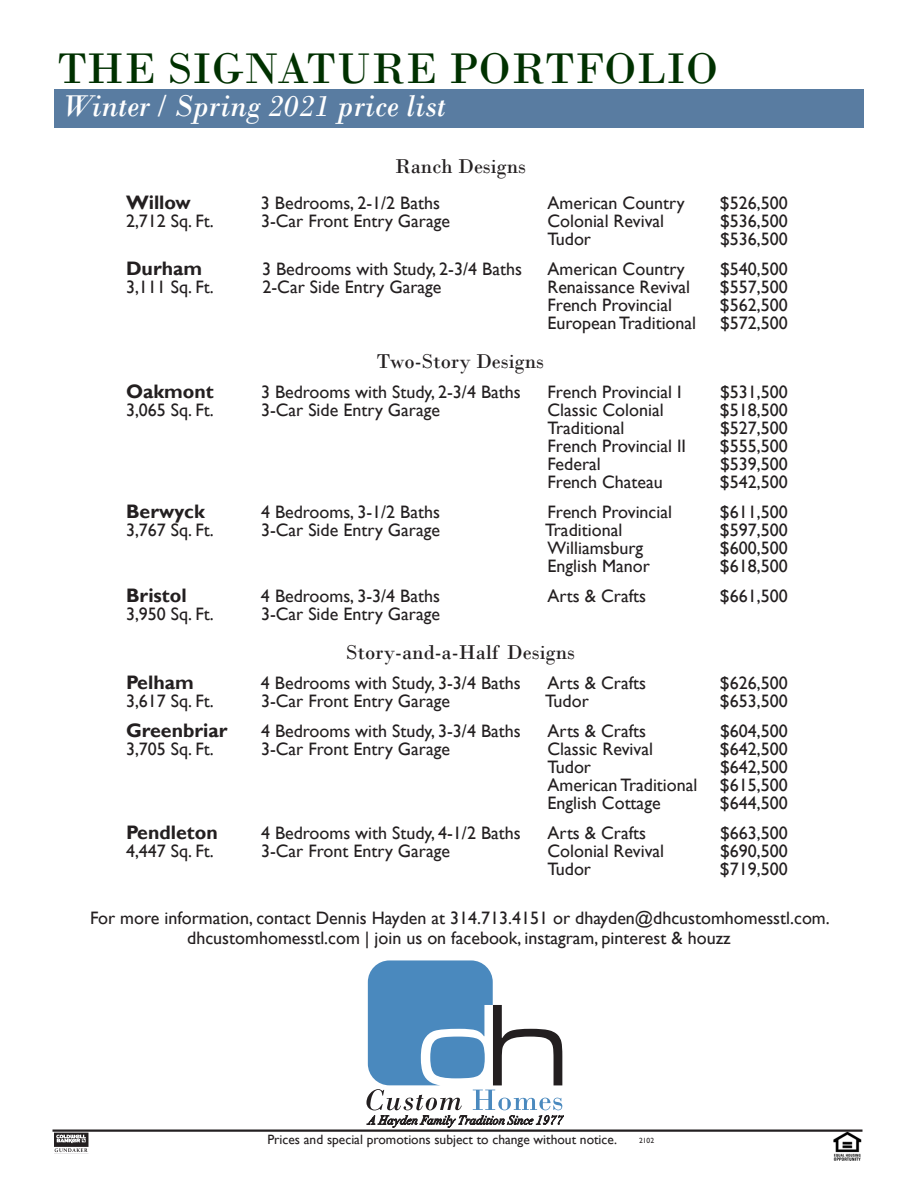
<style>
.page{position:relative;width:918px;height:1188px;background:#fff}
.page>*{position:absolute;margin:0;border:0;box-sizing:border-box;transform-origin:0 0}
.t1{font:45px "Bodoni";letter-spacing:.01em;color:#003100}
.t2{font:italic 31.5px "Bodoni";color:#fff}
.t3{font:21px "Bodoni";color:#231f20}
.t4{font:700 19.5px "Gill Sans";color:#231f20}
.t5{font:18px "Gill Sans";color:#231f20}
.t6{font:13.5px "Gill Sans";color:#231f20}
.t7{font:7.5px "Gill Sans";color:#231f20}
</style>
<div class="page">
<div style="left:54px;top:89px;width:809px;height:38px;background:#597ca1"></div>
<img style="left:54px;top:1133px;width:34px;height:20px">
<img style="left:833px;top:1132px;width:29px;height:29px">
<hr style="left:52px;top:1130px;width:810px;height:2px;background:#231f20">
<svg style="left:366px;top:960px;width:198px;height:167px"></svg>
<p class="t1" style="left:58px;top:42px;width:662px">THE SIGNATURE PORTFOLIO</p>
<p class="t2" style="left:62px;top:88px;width:385px">Winter / Spring 2021 price list</p>
<p class="t3" style="left:395px;top:154px;width:133px">Ranch Designs</p>
<p class="t4" style="left:126px;top:191px;width:66px">Willow</p>
<p class="t5" style="left:261px;top:193px;width:181px">3 Bedrooms, 2-1/2 Baths</p>
<p class="t5" style="left:547px;top:193px;width:139px">American Country</p>
<p class="t5" style="left:720px;top:193px;width:69px">$526,500</p>
<p class="t5" style="left:126px;top:211px;width:89px">2,712 Sq. Ft.</p>
<p class="t5" style="left:261px;top:211px;width:191px">3-Car Front Entry Garage</p>
<p class="t5" style="left:547px;top:211px;width:118px">Colonial Revival</p>
<p class="t5" style="left:720px;top:211px;width:69px">$536,500</p>
<p class="t5" style="left:548px;top:229px;width:45px">Tudor</p>
<p class="t5" style="left:720px;top:229px;width:69px">$536,500</p>
<p class="t4" style="left:126px;top:257px;width:78px">Durham</p>
<p class="t5" style="left:262px;top:259px;width:261px">3 Bedrooms with Study, 2-3/4 Baths</p>
<p class="t5" style="left:548px;top:259px;width:139px">American Country</p>
<p class="t5" style="left:720px;top:259px;width:69px">$540,500</p>
<p class="t5" style="left:126px;top:277px;width:89px">3,111 Sq. Ft.</p>
<p class="t5" style="left:262px;top:277px;width:181px">2-Car Side Entry Garage</p>
<p class="t5" style="left:547px;top:277px;width:144px">Renaissance Revival</p>
<p class="t5" style="left:720px;top:277px;width:69px">$557,500</p>
<p class="t5" style="left:547px;top:295px;width:126px">French Provincial</p>
<p class="t5" style="left:720px;top:295px;width:69px">$562,500</p>
<p class="t5" style="left:547px;top:313px;width:150px">European Traditional</p>
<p class="t5" style="left:720px;top:313px;width:69px">$572,500</p>
<p class="t3" style="left:377px;top:349px;width:169px">Two-Story Designs</p>
<p class="t4" style="left:126px;top:380px;width:89px">Oakmont</p>
<p class="t5" style="left:261px;top:382px;width:261px">3 Bedrooms with Study, 2-3/4 Baths</p>
<p class="t5" style="left:548px;top:382px;width:136px">French Provincial I</p>
<p class="t5" style="left:720px;top:382px;width:69px">$531,500</p>
<p class="t5" style="left:126px;top:400px;width:89px">3,065 Sq. Ft.</p>
<p class="t5" style="left:261px;top:400px;width:181px">3-Car Side Entry Garage</p>
<p class="t5" style="left:548px;top:400px;width:118px">Classic Colonial</p>
<p class="t5" style="left:720px;top:400px;width:69px">$518,500</p>
<p class="t5" style="left:547px;top:418px;width:79px">Traditional</p>
<p class="t5" style="left:720px;top:418px;width:69px">$527,500</p>
<p class="t5" style="left:548px;top:436px;width:140px">French Provincial II</p>
<p class="t5" style="left:720px;top:436px;width:69px">$555,500</p>
<p class="t5" style="left:547px;top:454px;width:55px">Federal</p>
<p class="t5" style="left:720px;top:454px;width:69px">$539,500</p>
<p class="t5" style="left:547px;top:472px;width:117px">French Chateau</p>
<p class="t5" style="left:720px;top:472px;width:69px">$542,500</p>
<p class="t4" style="left:126px;top:500px;width:80px">Berwyck</p>
<p class="t5" style="left:261px;top:502px;width:181px">4 Bedrooms, 3-1/2 Baths</p>
<p class="t5" style="left:547px;top:502px;width:126px">French Provincial</p>
<p class="t5" style="left:720px;top:502px;width:69px">$611,500</p>
<p class="t5" style="left:126px;top:520px;width:89px">3,767 Sq. Ft.</p>
<p class="t5" style="left:261px;top:520px;width:181px">3-Car Side Entry Garage</p>
<p class="t5" style="left:545px;top:520px;width:79px">Traditional</p>
<p class="t5" style="left:720px;top:520px;width:69px">$597,500</p>
<p class="t5" style="left:547px;top:538px;width:97px">Williamsburg</p>
<p class="t5" style="left:720px;top:538px;width:69px">$600,500</p>
<p class="t5" style="left:548px;top:556px;width:104px">English Manor</p>
<p class="t5" style="left:720px;top:556px;width:69px">$618,500</p>
<p class="t4" style="left:126px;top:584px;width:62px">Bristol</p>
<p class="t5" style="left:261px;top:586px;width:181px">4 Bedrooms, 3-3/4 Baths</p>
<p class="t5" style="left:547px;top:586px;width:100px">Arts &amp; Crafts</p>
<p class="t5" style="left:720px;top:586px;width:69px">$661,500</p>
<p class="t5" style="left:126px;top:604px;width:89px">3,950 Sq. Ft.</p>
<p class="t5" style="left:261px;top:604px;width:181px">3-Car Side Entry Garage</p>
<p class="t3" style="left:346px;top:640px;width:230px">Story-and-a-Half Designs</p>
<p class="t4" style="left:126px;top:671px;width:69px">Pelham</p>
<p class="t5" style="left:261px;top:673px;width:261px">4 Bedrooms with Study, 3-3/4 Baths</p>
<p class="t5" style="left:548px;top:673px;width:100px">Arts &amp; Crafts</p>
<p class="t5" style="left:720px;top:673px;width:69px">$626,500</p>
<p class="t5" style="left:126px;top:691px;width:89px">3,617 Sq. Ft.</p>
<p class="t5" style="left:261px;top:691px;width:191px">3-Car Front Entry Garage</p>
<p class="t5" style="left:545px;top:691px;width:45px">Tudor</p>
<p class="t5" style="left:720px;top:691px;width:69px">$653,500</p>
<p class="t4" style="left:126px;top:719px;width:103px">Greenbriar</p>
<p class="t5" style="left:261px;top:721px;width:261px">4 Bedrooms with Study, 3-3/4 Baths</p>
<p class="t5" style="left:548px;top:721px;width:100px">Arts &amp; Crafts</p>
<p class="t5" style="left:720px;top:721px;width:69px">$604,500</p>
<p class="t5" style="left:126px;top:739px;width:89px">3,705 Sq. Ft.</p>
<p class="t5" style="left:261px;top:739px;width:191px">3-Car Front Entry Garage</p>
<p class="t5" style="left:547px;top:739px;width:107px">Classic Revival</p>
<p class="t5" style="left:720px;top:739px;width:69px">$642,500</p>
<p class="t5" style="left:547px;top:757px;width:45px">Tudor</p>
<p class="t5" style="left:720px;top:757px;width:69px">$642,500</p>
<p class="t5" style="left:547px;top:775px;width:151px">American Traditional</p>
<p class="t5" style="left:720px;top:775px;width:69px">$615,500</p>
<p class="t5" style="left:547px;top:793px;width:115px">English Cottage</p>
<p class="t5" style="left:720px;top:793px;width:69px">$644,500</p>
<p class="t4" style="left:126px;top:821px;width:93px">Pendleton</p>
<p class="t5" style="left:261px;top:823px;width:261px">4 Bedrooms with Study, 4-1/2 Baths</p>
<p class="t5" style="left:548px;top:823px;width:100px">Arts &amp; Crafts</p>
<p class="t5" style="left:720px;top:823px;width:69px">$663,500</p>
<p class="t5" style="left:126px;top:841px;width:89px">4,447 Sq. Ft.</p>
<p class="t5" style="left:261px;top:841px;width:191px">3-Car Front Entry Garage</p>
<p class="t5" style="left:547px;top:841px;width:118px">Colonial Revival</p>
<p class="t5" style="left:720px;top:841px;width:69px">$690,500</p>
<p class="t5" style="left:548px;top:859px;width:45px">Tudor</p>
<p class="t5" style="left:720px;top:859px;width:69px">$719,500</p>
<p class="t5" style="left:90px;top:908px;width:741px">For more information, contact Dennis Hayden at 314.713.4151 or dhayden@dhcustomhomesstl.com.</p>
<p class="t5" style="left:187px;top:927px;width:545px">dhcustomhomesstl.com | join us on facebook, instagram, pinterest &amp; houzz</p>
<p class="t6" style="left:267px;top:1131px;width:351px">Prices and special promotions subject to change without notice.</p>
<p class="t7" style="left:639px;top:1137px;width:16px">2102</p>
</div>
